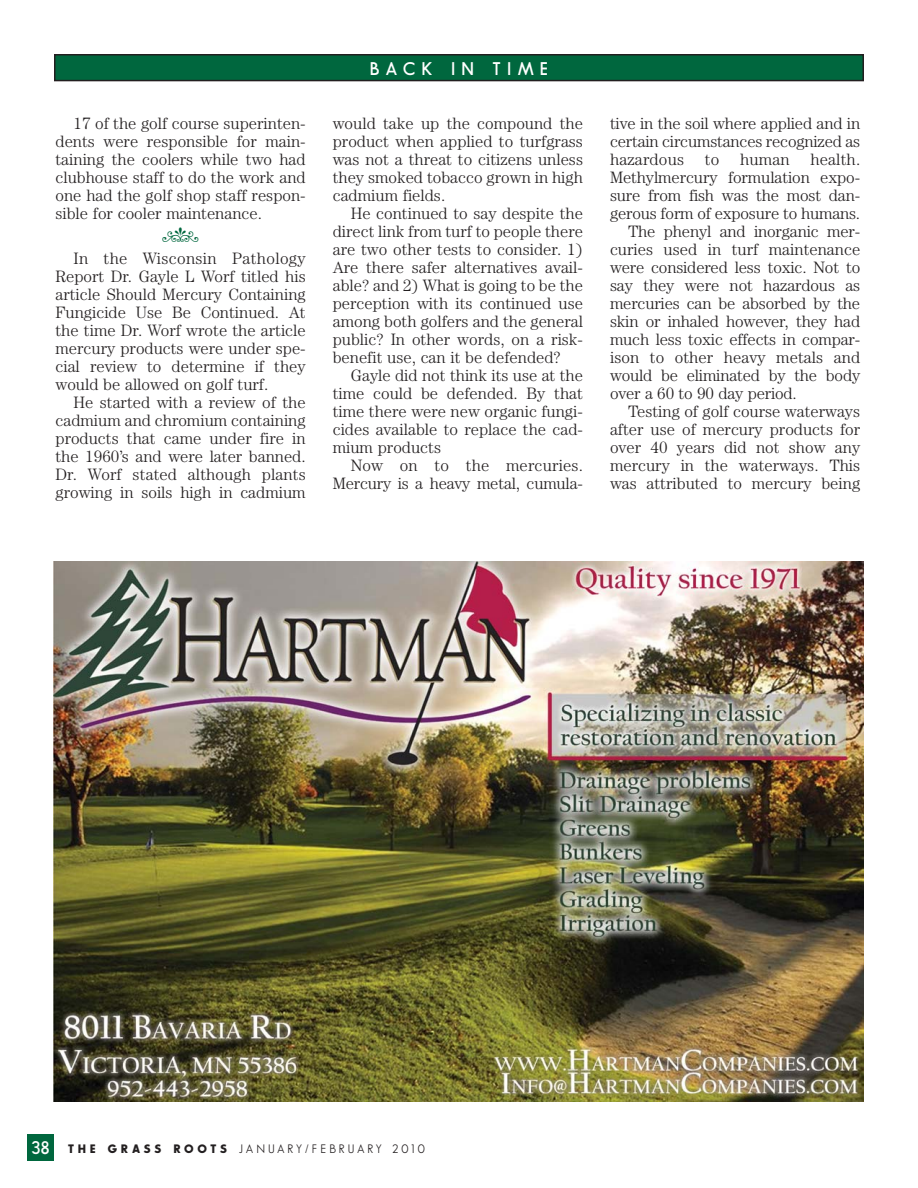
<style>
.page{position:relative;width:918px;height:1188px;background:#fff}
.page>*{position:absolute;margin:0;border:0;box-sizing:border-box;transform-origin:0 0}
.t1{font:600 18px "Sans Serif FLF";letter-spacing:.355em;color:#fff}
.t2{font:300 16.5px/18px "Century";color:#231f20;text-align:justify}
.t3{font:300 16.5px "Century";letter-spacing:.02em;color:#231f20}
.t4{font:12px "Sans Serif FLF";letter-spacing:.22em;color:#231f20}
.s1{font-weight:600;font-size:18px;color:#fff}
.s2{font-weight:700}
</style>
<div class="page">
<div style="left:27px;top:1134px;width:27px;height:27px;background:#00673e"></div>
<div style="left:55px;top:55px;width:808px;height:26px;background:#00673e"></div>
<div style="left:54px;top:54px;width:810px;height:27px;border:2px solid #231f20"></div>
<img style="left:54px;top:562px;width:810px;height:540px">
<p class="t2" style="left:55px;top:116px;width:252px;text-indent:18px">17 of the golf course superinten&shy;dents were responsible for main&shy;taining the coolers while two had clubhouse staff to do the work and one had the golf shop staff respon&shy;sible for cooler maintenance.</p>
<p class="t3" style="left:74px;top:253px;width:234px">In the Wisconsin Pathology</p>
<p class="t2" style="left:55px;top:269px;width:252px">Report Dr. Gayle L Worf titled his</p>
<p class="t2" style="left:55px;top:287px;width:252px">article Should Mercury Containing</p>
<p class="t2" style="left:55px;top:305px;width:252px">Fungicide Use Be Continued. At</p>
<p class="t2" style="left:55px;top:323px;width:252px">the time Dr. Worf wrote the article</p>
<p class="t2" style="left:55px;top:341px;width:252px">mercury products were under spe-</p>
<p class="t2" style="left:55px;top:359px;width:252px">cial review to determine if they</p>
<p class="t2" style="left:55px;top:377px;width:214px">would be allowed on golf turf.</p>
<p class="t2" style="left:74px;top:395px;width:234px">He started with a review of the</p>
<p class="t2" style="left:55px;top:413px;width:252px">cadmium and chromium containing</p>
<p class="t2" style="left:55px;top:431px;width:252px">products that came under fire in</p>
<p class="t2" style="left:55px;top:449px;width:252px">the 1960’s and were later banned.</p>
<p class="t2" style="left:55px;top:467px;width:252px">Dr. Worf stated although plants</p>
<p class="t2" style="left:55px;top:485px;width:252px">growing in soils high in cadmium</p>
<p class="t1" style="left:370px;top:61px;width:180px">BACK IN TIME</p>
<p class="t2" style="left:333px;top:116px;width:252px">would take up the compound the</p>
<p class="t2" style="left:333px;top:134px;width:252px">product when applied to turfgrass</p>
<p class="t2" style="left:333px;top:152px;width:252px">was not a threat to citizens unless</p>
<p class="t2" style="left:333px;top:170px;width:252px">they smoked tobacco grown in high</p>
<p class="t2" style="left:333px;top:188px;width:114px">cadmium fields.</p>
<p class="t2" style="left:351px;top:206px;width:234px">He continued to say despite the</p>
<p class="t2" style="left:333px;top:224px;width:252px">direct link from turf to people there</p>
<p class="t2" style="left:333px;top:242px;width:252px">are two other tests to consider. 1)</p>
<p class="t2" style="left:333px;top:260px;width:252px">Are there safer alternatives avail-</p>
<p class="t2" style="left:333px;top:278px;width:252px">able? and 2) What is going to be the</p>
<p class="t2" style="left:333px;top:296px;width:252px">perception with its continued use</p>
<p class="t2" style="left:333px;top:314px;width:252px">among both golfers and the general</p>
<p class="t2" style="left:333px;top:332px;width:252px">public? In other words, on a risk-</p>
<p class="t2" style="left:333px;top:350px;width:230px">benefit use, can it be defended?</p>
<p class="t2" style="left:351px;top:368px;width:234px">Gayle did not think its use at the</p>
<p class="t2" style="left:333px;top:386px;width:252px">time could be defended. By that</p>
<p class="t2" style="left:333px;top:404px;width:252px">time there were new organic fungi-</p>
<p class="t2" style="left:333px;top:422px;width:252px">cides available to replace the cad-</p>
<p class="t2" style="left:333px;top:440px;width:110px">mium products</p>
<p class="t2" style="left:351px;top:458px;width:234px">Now on to the mercuries.</p>
<p class="t2" style="left:333px;top:476px;width:252px">Mercury is a heavy metal, cumula-</p>
<p class="t2" style="left:610px;top:116px;width:252px">tive in the soil where applied and in certain circumstances recognized as hazardous</p>
<p class="t2" style="left:705px;top:152px;width:16px">to</p>
<p class="t2" style="left:740px;top:152px;width:51px">human</p>
<p class="t2" style="left:810px;top:152px;width:51px">health.</p>
<p class="t2" style="left:610px;top:170px;width:252px">Methylmercury formulation expo-</p>
<p class="t2" style="left:610px;top:188px;width:252px">sure from fish was the most dan-</p>
<p class="t2" style="left:610px;top:206px;width:252px">gerous form of exposure to humans.</p>
<p class="t2" style="left:628px;top:224px;width:234px">The phenyl and inorganic mer-</p>
<p class="t2" style="left:610px;top:242px;width:252px">curies used in turf maintenance</p>
<p class="t2" style="left:610px;top:260px;width:252px">were considered less toxic. Not to</p>
<p class="t2" style="left:610px;top:278px;width:252px">say they were not hazardous as</p>
<p class="t2" style="left:610px;top:296px;width:252px">mercuries can be absorbed by the</p>
<p class="t2" style="left:610px;top:314px;width:252px">skin or inhaled however, they had</p>
<p class="t2" style="left:610px;top:332px;width:252px">much less toxic effects in compar-</p>
<p class="t2" style="left:610px;top:350px;width:252px">ison to other heavy metals and</p>
<p class="t2" style="left:610px;top:368px;width:252px">would be eliminated by the body</p>
<p class="t2" style="left:610px;top:386px;width:188px">over a 60 to 90 day period.</p>
<p class="t2" style="left:628px;top:404px;width:234px">Testing of golf course waterways</p>
<p class="t2" style="left:610px;top:422px;width:252px">after use of mercury products for</p>
<p class="t2" style="left:610px;top:440px;width:252px">over 40 years did not show any</p>
<p class="t2" style="left:610px;top:458px;width:252px">mercury in the waterways. This</p>
<p class="t2" style="left:610px;top:476px;width:252px">was attributed to mercury being</p>
<p class="t4" style="left:31px;top:1144px;width:396px"><span class="s1">38</span> <span class="s2">THE GRASS ROOTS</span> JANUARY/FEBRUARY 2010</p>
</div>
